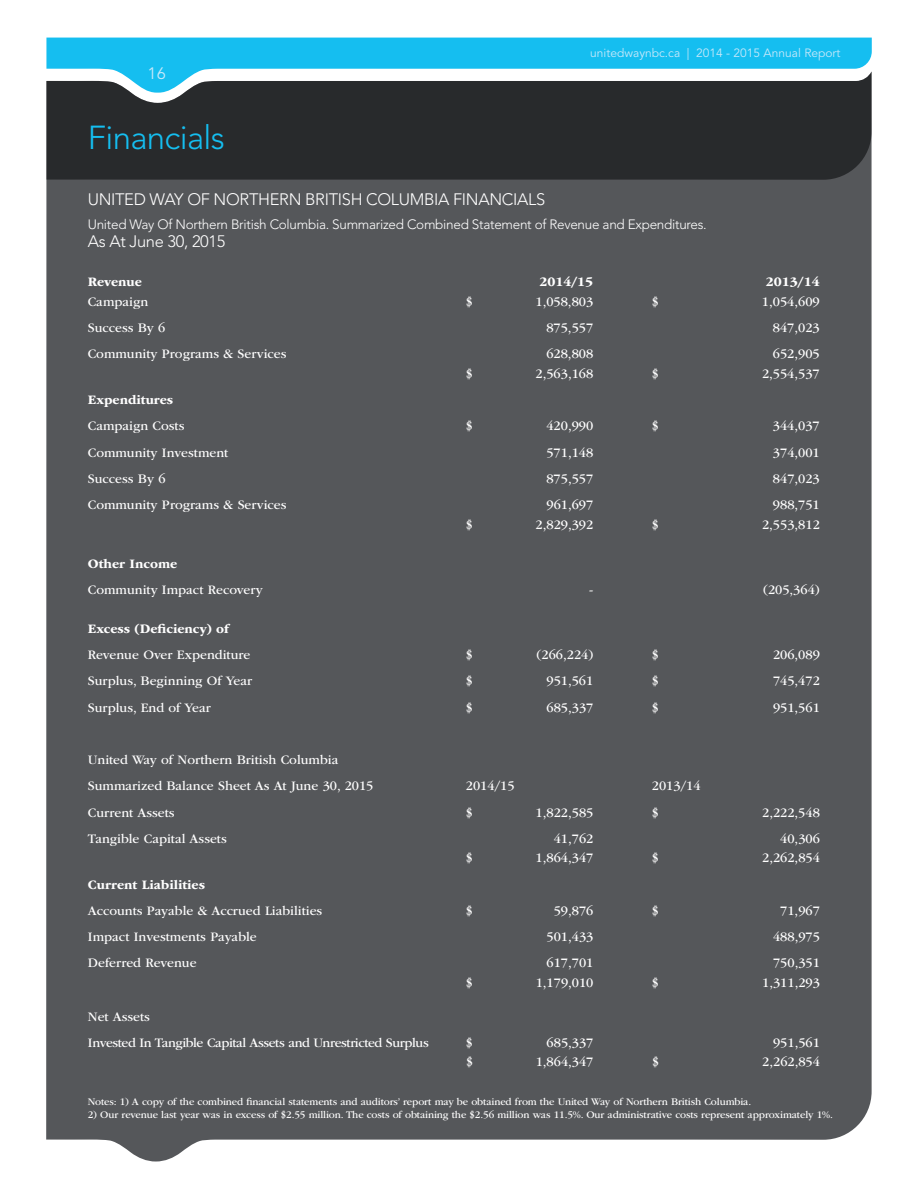
<style>
.page{position:relative;width:918px;height:1188px;background:#fff}
.page>*{position:absolute;margin:0;border:0;box-sizing:border-box;transform-origin:0 0}
.t1{font:300 33px "Avenir LT Std";letter-spacing:-.02em;color:#15bef0}
.t2{font:300 16.5px "Avenir LT Std";letter-spacing:-.02em;color:#fff}
.t3{font:16.5px "Avenir LT Std";color:#c6e8fa}
.t4{font:13.5px/26.2px "ITC Garamond Std";color:#fff}
.t5{font:300 13.5px "Avenir LT Std";letter-spacing:-.02em;color:#fff}
.t6{font:700 13.5px "ITC Garamond Std";color:#fff}
.t7{font:13.5px/26.2px "ITC Garamond Std";letter-spacing:-.03em;color:#fff}
.t8{font:12px "Avenir LT Std";color:#c6e8fa}
.t9{font:10.5px "ITC Garamond Std";letter-spacing:-.01em;color:#fff}
</style>
<div class="page">
<div style="left:46px;top:180px;width:826px;height:982px;background:#55575a"></div>
<svg style="left:46px;top:38px;width:826px;height:34px;background:#2ac3f1"></svg>
<svg style="left:46px;top:72px;width:826px;height:108px;background:#3a3e40"></svg>
<p class="t3" style="left:148px;top:64px;width:20px">16</p>
<h1 class="t1" style="left:88px;top:118px;width:139px">Financials</h1>
<p class="t8" style="left:590px;top:46px;width:252px">unitedwaynbc.ca | 2014 - 2015 Annual Report</p>
<p class="t2" style="left:88px;top:189px;width:459px">UNITED WAY OF NORTHERN BRITISH COLUMBIA FINANCIALS</p>
<p class="t5" style="left:88px;top:217px;width:621px">United Way Of Northern British Columbia. Summarized Combined Statement of Revenue and Expenditures.</p>
<p class="t2" style="left:88px;top:232px;width:139px">As At June 30, 2015</p>
<p class="t6" style="left:88px;top:275px;width:56px">Revenue</p>
<p class="t6" style="left:539px;top:275px;width:55px">2014/15</p>
<p class="t6" style="left:766px;top:275px;width:55px">2013/14</p>
<p class="t4" style="left:88px;top:289px;width:62px">Campaign</p>
<p class="t4" style="left:466px;top:289px;width:9px">$</p>
<p class="t4" style="left:535px;top:289px;width:59px">1,058,803</p>
<p class="t4" style="left:652px;top:289px;width:9px">$</p>
<p class="t4" style="left:762px;top:289px;width:59px">1,054,609</p>
<p class="t4" style="left:88px;top:315px;width:79px">Success By 6</p>
<p class="t4" style="left:546px;top:315px;width:48px">875,557</p>
<p class="t4" style="left:773px;top:315px;width:48px">847,023</p>
<p class="t4" style="left:88px;top:341px;width:200px">Community Programs &amp; Services</p>
<p class="t4" style="left:546px;top:341px;width:48px">628,808</p>
<p class="t4" style="left:773px;top:341px;width:48px">652,905</p>
<p class="t4" style="left:466px;top:361px;width:9px">$</p>
<p class="t4" style="left:536px;top:361px;width:59px">2,563,168</p>
<p class="t4" style="left:652px;top:361px;width:9px">$</p>
<p class="t4" style="left:762px;top:361px;width:59px">2,554,537</p>
<p class="t6" style="left:88px;top:392px;width:87px">Expenditures</p>
<p class="t4" style="left:88px;top:413px;width:98px">Campaign Costs</p>
<p class="t4" style="left:466px;top:413px;width:9px">$</p>
<p class="t4" style="left:546px;top:413px;width:48px">420,990</p>
<p class="t4" style="left:652px;top:413px;width:9px">$</p>
<p class="t4" style="left:773px;top:413px;width:48px">344,037</p>
<p class="t4" style="left:88px;top:439px;width:142px">Community Investment</p>
<p class="t4" style="left:546px;top:439px;width:48px">571,148</p>
<p class="t4" style="left:773px;top:439px;width:48px">374,001</p>
<p class="t4" style="left:88px;top:466px;width:79px">Success By 6</p>
<p class="t4" style="left:546px;top:466px;width:48px">875,557</p>
<p class="t4" style="left:773px;top:466px;width:48px">847,023</p>
<p class="t4" style="left:88px;top:492px;width:200px">Community Programs &amp; Services</p>
<p class="t4" style="left:546px;top:492px;width:48px">961,697</p>
<p class="t4" style="left:773px;top:492px;width:48px">988,751</p>
<p class="t4" style="left:466px;top:511px;width:9px">$</p>
<p class="t4" style="left:536px;top:511px;width:59px">2,829,392</p>
<p class="t4" style="left:652px;top:511px;width:9px">$</p>
<p class="t4" style="left:762px;top:511px;width:59px">2,553,812</p>
<p class="t6" style="left:88px;top:556px;width:91px">Other Income</p>
<p class="t4" style="left:88px;top:577px;width:176px">Community Impact Recovery</p>
<p class="t4" style="left:589px;top:577px;width:6px">-</p>
<p class="t4" style="left:763px;top:577px;width:58px">(205,364)</p>
<p class="t6" style="left:88px;top:621px;width:143px">Excess (Deficiency) of</p>
<p class="t4" style="left:88px;top:642px;width:164px">Revenue Over Expenditure</p>
<p class="t4" style="left:466px;top:642px;width:9px">$</p>
<p class="t4" style="left:537px;top:642px;width:58px">(266,224)</p>
<p class="t4" style="left:652px;top:642px;width:9px">$</p>
<p class="t4" style="left:773px;top:642px;width:48px">206,089</p>
<p class="t4" style="left:88px;top:668px;width:166px">Surplus, Beginning Of Year</p>
<p class="t4" style="left:466px;top:668px;width:9px">$</p>
<p class="t4" style="left:547px;top:668px;width:48px">951,561</p>
<p class="t4" style="left:652px;top:668px;width:9px">$</p>
<p class="t4" style="left:773px;top:668px;width:48px">745,472</p>
<p class="t4" style="left:88px;top:694px;width:125px">Surplus, End of Year</p>
<p class="t4" style="left:466px;top:694px;width:9px">$</p>
<p class="t4" style="left:547px;top:694px;width:48px">685,337</p>
<p class="t4" style="left:652px;top:694px;width:9px">$</p>
<p class="t4" style="left:773px;top:694px;width:48px">951,561</p>
<p class="t4" style="left:88px;top:747px;width:287px">United Way of Northern British Columbia<br>Summarized Balance Sheet As At June 30, 2015</p>
<p class="t4" style="left:466px;top:773px;width:50px">2014/15</p>
<p class="t4" style="left:652px;top:773px;width:50px">2013/14</p>
<p class="t4" style="left:88px;top:799px;width:88px">Current Assets</p>
<p class="t4" style="left:466px;top:799px;width:9px">$</p>
<p class="t4" style="left:536px;top:799px;width:59px">1,822,585</p>
<p class="t4" style="left:652px;top:799px;width:9px">$</p>
<p class="t4" style="left:762px;top:799px;width:59px">2,222,548</p>
<p class="t4" style="left:88px;top:826px;width:141px">Tangible Capital Assets</p>
<p class="t4" style="left:554px;top:826px;width:41px">41,762</p>
<p class="t4" style="left:780px;top:826px;width:41px">40,306</p>
<p class="t4" style="left:466px;top:845px;width:9px">$</p>
<p class="t4" style="left:536px;top:845px;width:59px">1,864,347</p>
<p class="t4" style="left:652px;top:845px;width:9px">$</p>
<p class="t4" style="left:762px;top:845px;width:59px">2,262,854</p>
<p class="t6" style="left:88px;top:877px;width:119px">Current Liabilities</p>
<p class="t4" style="left:88px;top:898px;width:236px">Accounts Payable &amp; Accrued Liabilities</p>
<p class="t4" style="left:466px;top:898px;width:9px">$</p>
<p class="t4" style="left:554px;top:898px;width:41px">59,876</p>
<p class="t4" style="left:652px;top:898px;width:9px">$</p>
<p class="t4" style="left:780px;top:898px;width:41px">71,967</p>
<p class="t4" style="left:88px;top:924px;width:170px">Impact Investments Payable</p>
<p class="t4" style="left:547px;top:924px;width:48px">501,433</p>
<p class="t4" style="left:773px;top:924px;width:48px">488,975</p>
<p class="t4" style="left:88px;top:950px;width:110px">Deferred Revenue</p>
<p class="t4" style="left:547px;top:950px;width:48px">617,701</p>
<p class="t4" style="left:773px;top:950px;width:48px">750,351</p>
<p class="t4" style="left:466px;top:970px;width:9px">$</p>
<p class="t4" style="left:536px;top:970px;width:59px">1,179,010</p>
<p class="t4" style="left:652px;top:970px;width:9px">$</p>
<p class="t4" style="left:762px;top:970px;width:59px">1,311,293</p>
<p class="t7" style="left:88px;top:1003px;width:342px">Net Assets<br>Invested In Tangible Capital Assets and Unrestricted Surplus</p>
<p class="t4" style="left:466px;top:1030px;width:9px">$</p>
<p class="t4" style="left:547px;top:1030px;width:48px">685,337</p>
<p class="t4" style="left:773px;top:1030px;width:48px">951,561</p>
<p class="t4" style="left:466px;top:1049px;width:9px">$</p>
<p class="t4" style="left:536px;top:1049px;width:59px">1,864,347</p>
<p class="t4" style="left:652px;top:1049px;width:9px">$</p>
<p class="t4" style="left:762px;top:1049px;width:59px">2,262,854</p>
<p class="t9" style="left:88px;top:1096px;width:665px">Notes: 1) A copy of the combined financial statements and auditors’ report may be obtained from the United Way of Northern British Columbia.</p>
<p class="t9" style="left:88px;top:1109px;width:747px">2) Our revenue last year was in excess of $2.55 million. The costs of obtaining the $2.56 million was 11.5%. Our administrative costs represent approximately 1%.</p>
</div>
